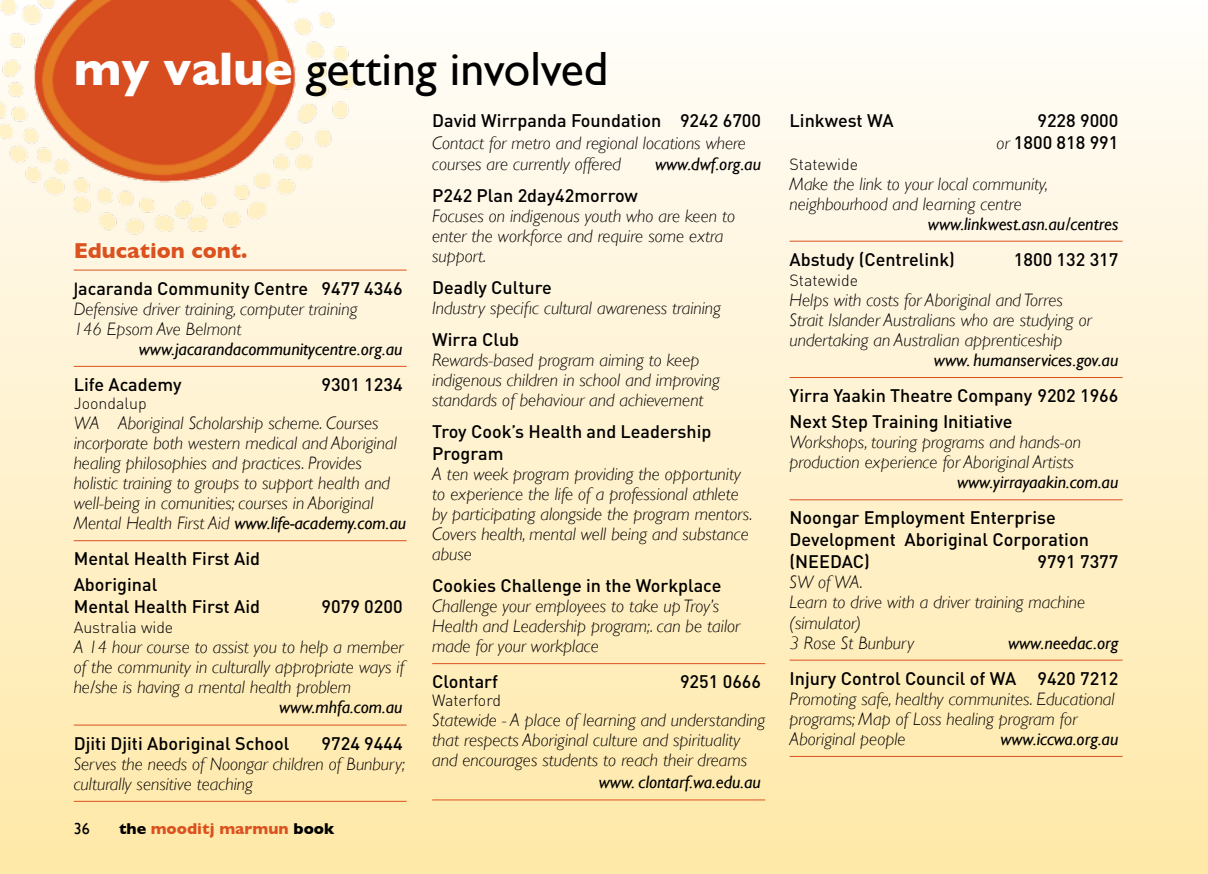
<style>
.page{position:relative;width:1208px;height:874px;background:#fff}
.page>*{position:absolute;margin:0;border:0;box-sizing:border-box;transform-origin:0 0}
.t1{font:48px "Gill Sans";color:#000}
.t2{font:700 22px "Gill Sans";color:#db521f}
.t3{font:italic 300 18px/20px "Gill Sans";color:#000}
.t4{font:500 18px/22px "DIN";color:#000}
.t5{font:italic 18px "Gill Sans";color:#000}
.t6{font:300 16px "DIN";color:#000}
.t7{font:700 16px "Gill Sans";color:#db521f}
.t8{font:16px "Gill Sans";color:#000}
.s1{font-weight:700;color:#fff}
.s2{font-family:"Gill Sans";font-weight:400}
.s3{font-weight:400}
.s4{color:#000}
.s5{font-family:"Gill Sans";font-weight:300;font-style:italic}
</style>
<div class="page">
<div style="left:0;top:0;width:1208px;height:873px;background:linear-gradient(to bottom,#fffdfa,#ffe8a7)"></div>
<svg style="left:1207px;top:0;width:1px;height:873px"></svg>
<img style="left:0;top:0;width:370px;height:258px">
<hr style="left:789px;top:241px;width:333px;height:1px;background:#db521f">
<hr style="left:789px;top:377px;width:333px;height:1px;background:#db521f">
<hr style="left:789px;top:499px;width:333px;height:1px;background:#db521f">
<hr style="left:789px;top:659px;width:333px;height:1px;background:#db521f">
<hr style="left:789px;top:755px;width:333px;height:1px;background:#db521f">
<hr style="left:74px;top:269px;width:333px;height:1px;background:#db521f">
<hr style="left:74px;top:366px;width:333px;height:1px;background:#db521f">
<hr style="left:74px;top:540px;width:333px;height:1px;background:#db521f">
<hr style="left:74px;top:724px;width:333px;height:1px;background:#db521f">
<hr style="left:74px;top:800px;width:333px;height:1px;background:#db521f">
<hr style="left:432px;top:663px;width:333px;height:1px;background:#db521f">
<hr style="left:432px;top:799px;width:333px;height:1px;background:#db521f">
<h1 class="t1" style="left:74px;top:41px;width:536px"><span class="s1">my value</span> getting involved</h1>
<p class="t2" style="left:74px;top:238px;width:175px">Education cont.</p>
<p class="t4" style="left:74px;top:276px;width:330px"><span class="s2">J</span>acaranda Community Centre 9477 4346</p>
<p class="t3" style="left:74px;top:298px;width:285px">Defensive driver training, computer training<br>146 Epsom Ave Belmont</p>
<p class="t5" style="left:139px;top:338px;width:265px">www.jacarandacommunitycentre.org.au</p>
<p class="t4" style="left:74px;top:372px;width:109px">Life Academy</p>
<p class="t4" style="left:321px;top:372px;width:83px">9301 1234</p>
<p class="t6" style="left:74px;top:393px;width:74px">Joondalup</p>
<p class="t3" style="left:74px;top:412px;width:334px">WA Aboriginal Scholarship scheme. Courses incorporate both western medical and Aboriginal healing philosophies and practices. Provides holistic training to groups to support health and well-being in comunities; courses in Aboriginal Mental Health First Aid <span class="s3">www.life-academy.com.au</span></p>
<p class="t4" style="left:74px;top:545px;width:188px;line-height:26px">Mental Health First Aid<br>Aboriginal</p>
<p class="t4" style="left:74px;top:595px;width:188px">Mental Health First Aid</p>
<p class="t4" style="left:321px;top:595px;width:83px">9079 0200</p>
<p class="t6" style="left:74px;top:617px;width:101px">Australia wide</p>
<p class="t3" style="left:74px;top:637px;width:332px;text-align:justify">A 14 hour course to assist you to help a member of the community in culturally appropriate ways if he/she is having a mental health problem</p>
<p class="t5" style="left:279px;top:696px;width:125px">www.mhfa.com.au</p>
<p class="t4" style="left:74px;top:731px;width:217px">Djiti Djiti Aboriginal School</p>
<p class="t4" style="left:321px;top:731px;width:83px">9724 9444</p>
<p class="t3" style="left:74px;top:753px;width:333px">Serves the needs of Noongar children of Bunbury; culturally sensitive teaching</p>
<p class="t8" style="left:74px;top:819px;width:17px">36</p>
<p class="t7" style="left:119px;top:818px;width:217px"><span class="s4">the</span> mooditj marmun <span class="s4">book</span></p>
<p class="t4" style="left:432px;top:109px;width:330px">David Wirrpanda Foundation 9242 6700</p>
<p class="t3" style="left:432px;top:133px;width:315px">Contact for metro and regional locations where courses are currently offered</p>
<p class="t5" style="left:655px;top:153px;width:108px">www.dwf.org.au</p>
<p class="t4" style="left:432px;top:183px;width:207px">P242 Plan 2day42morrow</p>
<p class="t3" style="left:432px;top:205px;width:304px">Focuses on indigenous youth who are keen to enter the workforce and require some extra support.</p>
<p class="t4" style="left:432px;top:275px;width:121px">Deadly Culture</p>
<p class="t3" style="left:432px;top:297px;width:290px">Industry specific cultural awareness training</p>
<p class="t4" style="left:432px;top:327px;width:88px">Wirra Club</p>
<p class="t3" style="left:432px;top:349px;width:289px">Rewards-based program aiming to keep indigenous children in school and improving standards of behaviour and achievement</p>
<p class="t4" style="left:432px;top:419px;width:281px">Troy Cook’s Health and Leadership<br>Program</p>
<p class="t3" style="left:432px;top:463px;width:322px">A ten week program providing the opportunity to experience the life of a professional athlete by participating alongside the program mentors.<br>Covers health, mental well being and substance abuse</p>
<p class="t4" style="left:432px;top:573px;width:291px">Cookies Challenge in the Workplace</p>
<p class="t3" style="left:432px;top:595px;width:309px">Challenge your employees to take up Troy’s<br>Health and Leadership program;. can be tailor made for your workplace</p>
<p class="t4" style="left:432px;top:669px;width:67px">Clontarf</p>
<p class="t4" style="left:680px;top:669px;width:83px">9251 0666</p>
<p class="t6" style="left:432px;top:690px;width:70px">Waterford</p>
<p class="t3" style="left:432px;top:709px;width:334px">Statewide - A place of learning and understanding that respects Aboriginal culture and spirituality and encourages students to reach their dreams</p>
<p class="t5" style="left:599px;top:771px;width:164px">www. clontarf.wa.edu.au</p>
<p class="t4" style="left:789px;top:109px;width:106px">Linkwest WA</p>
<p class="t4" style="left:996px;top:109px;width:123px;text-align:right">9228 9000<br><span class="s5">or</span> 1800 818 991</p>
<p class="t6" style="left:789px;top:154px;width:70px">Statewide</p>
<p class="t3" style="left:789px;top:173px;width:260px">Make the link to your local community, neighbourhood and learning centre</p>
<p class="t5" style="left:928px;top:213px;width:192px">www.linkwest.asn.au/centres</p>
<p class="t4" style="left:789px;top:247px;width:167px">Abstudy (Centrelink)</p>
<p class="t4" style="left:1014px;top:247px;width:106px">1800 132 317</p>
<p class="t6" style="left:789px;top:270px;width:70px">Statewide</p>
<p class="t3" style="left:789px;top:289px;width:303px">Helps with costs for Aboriginal and Torres<br>Strait Islander Australians who are studying or undertaking an Australian apprenticeship</p>
<p class="t5" style="left:934px;top:349px;width:186px">www. humanservices.gov.au</p>
<p class="t4" style="left:789px;top:382px;width:330px;line-height:26px">Yirra Yaakin Theatre Company 9202 1966<br>Next Step Training Initiative</p>
<p class="t3" style="left:789px;top:432px;width:293px">Workshops, touring programs and hands-on production experience for Aboriginal Artists</p>
<p class="t5" style="left:957px;top:471px;width:163px">www.yirrayaakin.com.au</p>
<p class="t4" style="left:789px;top:506px;width:301px">Noongar Employment Enterprise<br>Development Aboriginal Corporation (NEEDAC)</p>
<p class="t4" style="left:1037px;top:550px;width:83px">9791 7377</p>
<p class="t3" style="left:789px;top:572px;width:297px">SW of WA.<br>Learn to drive with a driver training machine (simulator)<br>3 Rose St Bunbury</p>
<p class="t5" style="left:1008px;top:631px;width:112px">www.needac.org</p>
<p class="t4" style="left:789px;top:666px;width:330px">Injury Control Council of WA 9420 7212</p>
<p class="t3" style="left:789px;top:688px;width:327px">Promoting safe, healthy communites. Educational programs; Map of Loss healing program for<br>Aboriginal people</p>
<p class="t5" style="left:1000px;top:728px;width:120px">www.iccwa.org.au</p>
</div>
